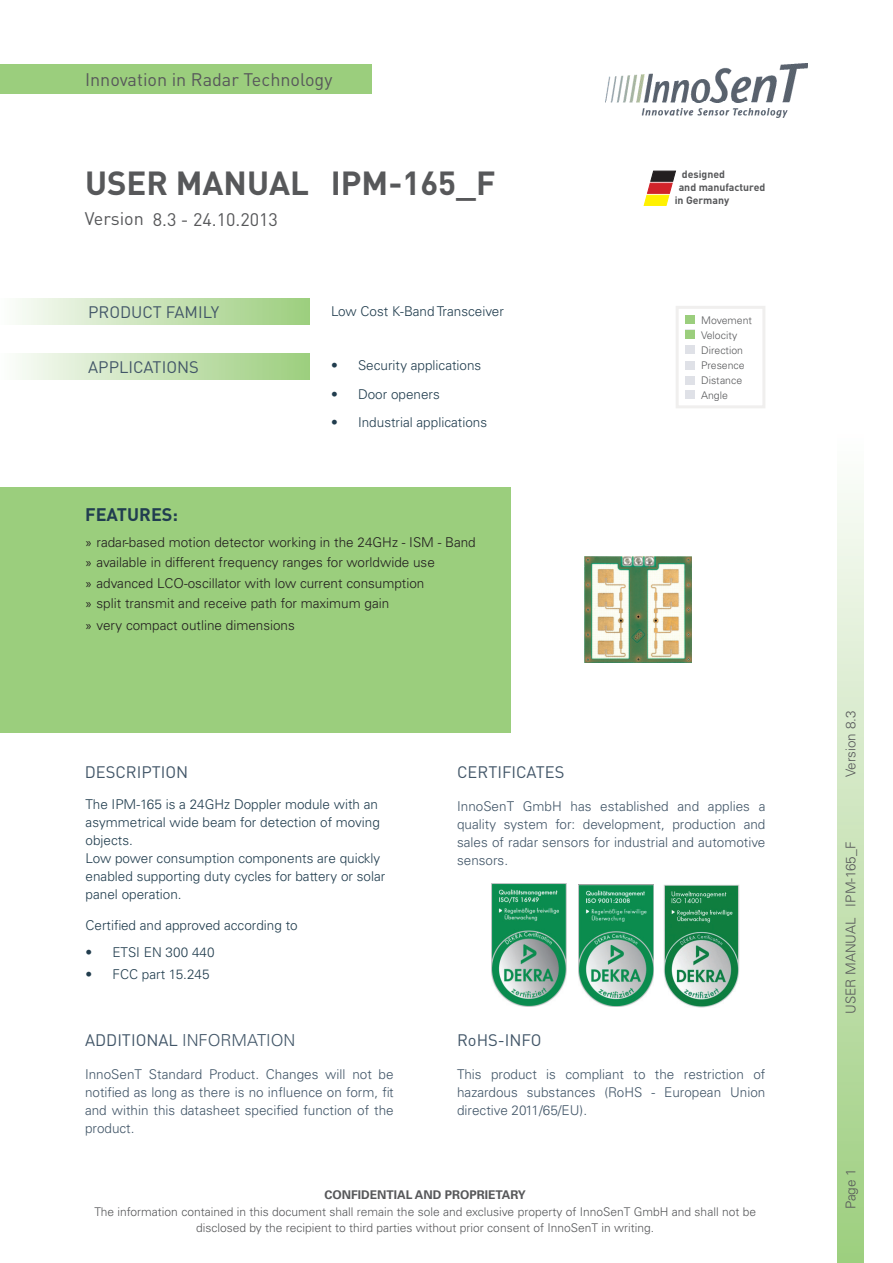
<style>
.page{position:relative;width:893px;height:1263px;background:#fff}
.page>*{position:absolute;margin:0;border:0;box-sizing:border-box;transform-origin:0 0}
.t1{font:700 33px "DINOT";color:#57585a}
.t2{font:18px "DINOT";color:#57585a}
.t3{font:700 18px "DINOT";color:#213d50}
.t4{font:16.5px "DINOT";color:#425668}
.t5{font:300 16.5px "Univers LT Std";color:#425668}
.t6{font:300 13.5px/18px "Univers LT Std";color:#425668;text-align:justify}
.t7{font:300 13.5px/18px "Univers LT Std";color:#213d4e}
.t8{font:300 13.5px/20.4px "Univers LT Std";color:#231f20}
.t9{font:300 13.5px "Univers LT Std";color:#57585a}
.t10{font:300 12px/16.5px "Univers LT Std";color:#57585a;text-align:center}
.t11{font:700 12px "Univers LT Std";color:#57585a}
.t12{font:300 10.5px/15px "Univers LT Std";color:#57585a}
.t13{font:700 10.5px/13px "DINOT";color:#57585a}
.s1{font-family:"Myriad Pro";font-weight:400}
.s2{font-family:"DINOT";font-weight:400}
</style>
<div class="page">
<div style="left:838px;top:430px;width:25px;height:833px;background:linear-gradient(to bottom,#fdfdfc,#9ccd7d)"></div>
<img style="left:606px;top:64px;width:202px;height:54px">
<svg style="left:643px;top:170px;width:33px;height:36px"></svg>
<div style="left:0;top:64px;width:371px;height:30px;background:#9bce7d"></div>
<div style="left:0;top:487px;width:510px;height:245px;background:#9bce7d"></div>
<div style="left:0;top:299px;width:310px;height:25px;background:linear-gradient(to right,#fbfcfa,#9ccd7d)"></div>
<div style="left:0;top:354px;width:310px;height:25px;background:linear-gradient(to right,#fbfcfa,#9ccd7d)"></div>
<img style="left:663px;top:884px;width:77px;height:124px">
<img style="left:578px;top:885px;width:75px;height:121px">
<img style="left:491px;top:884px;width:75px;height:122px">
<div style="left:676px;top:306px;width:89px;height:102px;border:3px solid #f0efee"></div>
<div style="left:686px;top:376px;width:9px;height:8px;background:#dfe1e7"></div>
<div style="left:686px;top:361px;width:9px;height:8px;background:#dfe1e7"></div>
<div style="left:685px;top:329px;width:10px;height:9px;background:#e6e7e9"></div>
<div style="left:686px;top:315px;width:9px;height:9px;background:#9bce7d"></div>
<div style="left:685px;top:330px;width:10px;height:8px;background:#9bce7d"></div>
<div style="left:685px;top:346px;width:10px;height:8px;background:#dfe1e7"></div>
<div style="left:686px;top:391px;width:9px;height:8px;background:#dfe1e7"></div>
<img style="left:585px;top:556px;width:106px;height:107px">
<h2 class="t2" style="left:85px;top:67px;width:249px">Innovation in Radar Technology</h2>
<h1 class="t1" style="left:85px;top:161px;width:226px">USER MANUAL</h1>
<h2 class="t2" style="left:85px;top:206px;width:61px">Version</h2>
<h2 class="t2" style="left:153px;top:207px;width:127px">8.3 - 24.10.2013</h2>
<h1 class="t1" style="left:331px;top:161px;width:166px">IPM-165_F</h1>
<p class="t4" style="left:88px;top:301px;width:133px">PRODUCT FAMILY</p>
<p class="t4" style="left:88px;top:356px;width:112px">APPLICATIONS</p>
<h2 class="t3" style="left:85px;top:502px;width:95px">FEATURES:</h2>
<p class="t7" style="left:331px;top:302px;width:174px">Low Cost K-Band Transceiver</p>
<p class="t7" style="left:331px;top:357px;width:152px">• Security applications</p>
<p class="t7" style="left:331px;top:385px;width:110px">• Door openers</p>
<p class="t7" style="left:331px;top:413px;width:158px">• Industrial applications</p>
<p class="t8" style="left:86px;top:532px;width:391px"><span class="s1">»</span> radar-based motion detector working in the 24GHz - ISM - Band <span class="s1">»</span> available in different frequency ranges for worldwide use<br><span class="s1">»</span> advanced LCO-oscillator with low current consumption<br><span class="s1">»</span> split transmit and receive path for maximum gain</p>
<p class="t8" style="left:86px;top:615px;width:210px"><span class="s1">»</span> very compact outline dimensions</p>
<p class="t13" style="left:682px;top:167px;width:45px">designed</p>
<p class="t13" style="left:675px;top:180px;width:92px;text-indent:4px">and manufactured in Germany</p>
<p class="t12" style="left:701px;top:313px;width:52px">Movement<br>Velocity<br>Direction<br>Presence<br>Distance<br>Angle</p>
<p class="t4" style="left:85px;top:761px;width:105px">DESCRIPTION</p>
<p class="t7" style="left:86px;top:795px;width:301px">The IPM-165 is a 24GHz Doppler module with an asymmetrical wide beam for detection of moving objects.<br>Low power consumption components are quickly enabled supporting duty cycles for battery or solar panel operation.</p>
<p class="t7" style="left:86px;top:916px;width:214px">Certified and approved according to</p>
<p class="t7" style="left:86px;top:943px;width:130px">• ETSI EN 300 440</p>
<p class="t7" style="left:86px;top:965px;width:125px">• FCC part 15.245</p>
<p class="t5" style="left:85px;top:1030px;width:212px"><span class="s2">ADDITIONAL</span> INFORMATION</p>
<p class="t6" style="left:85px;top:1065px;width:310px">InnoSenT Standard Product. Changes will not be notified as long as there is no influence on form, fit and within this datasheet specified function of the product.</p>
<p class="t4" style="left:457px;top:761px;width:109px">CERTIFICATES</p>
<p class="t6" style="left:457px;top:797px;width:310px">InnoSenT GmbH has established and applies a quality system for: development, production and sales of radar sensors for industrial and automotive sensors.</p>
<p class="t4" style="left:457px;top:1029px;width:86px">RoHS-INFO</p>
<p class="t6" style="left:457px;top:1065px;width:310px">This product is compliant to the restriction of hazardous substances (RoHS - European Union directive 2011/65/EU).</p>
<p class="t11" style="left:325px;top:1188px;width:203px">CONFIDENTIAL AND PROPRIETARY</p>
<p class="t10" style="left:94px;top:1203px;width:663px">The information contained in this document shall remain the sole and exclusive property of InnoSenT GmbH and shall not be disclosed by the recipient to third parties without prior consent of InnoSenT in writing.</p>
<p class="t9" style="left:842px;top:777px;width:68px;rotate:-90deg">Version 8.3</p>
<p class="t9" style="left:842px;top:1014px;width:174px;rotate:-90deg">USER MANUAL IPM-165_F</p>
<p class="t9" style="left:842px;top:1209px;width:42px;rotate:-90deg">Page 1</p>
</div>
